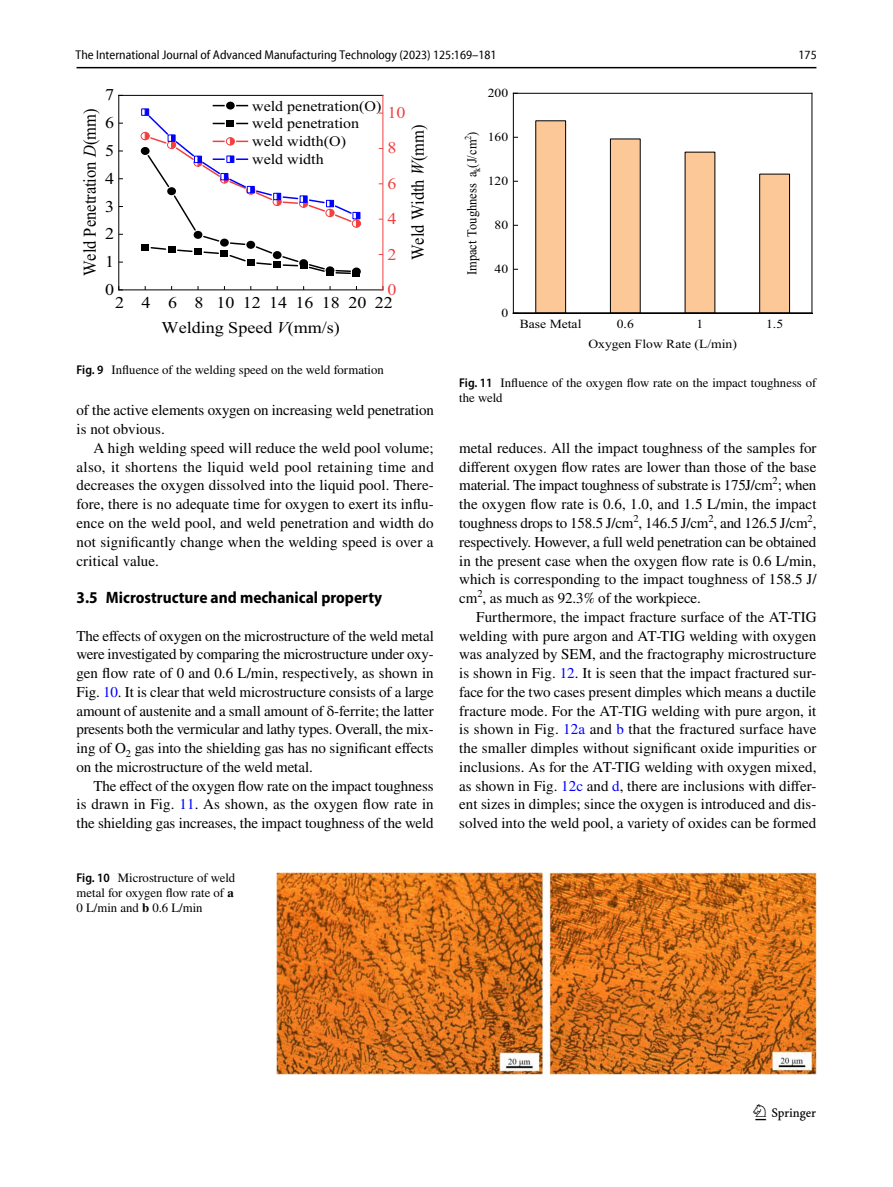
<style>
.page{position:relative;width:893px;height:1187px;background:#fff}
.page>*{position:absolute;margin:0;border:0;box-sizing:border-box;transform-origin:0 0}
.t1{font:22.5px "Springnew Regular 3";color:#000}
.t2{font:18px "Times New Roman 8";color:#000;scale:.91 1}
.t3{font:16.5px "Times New Roman 8";color:#000;scale:1.09 1}
.t4{font:700 semi-condensed 16.5px "Myriad Pro";color:#000}
.t5{font:16.5px "Times New Roman 8";color:#f14040;scale:1.09 1}
.t6{font:15px/18.8px "STIX";letter-spacing:-.005em;color:#000;text-align:justify}
.t7{font:14.55px/17.9px "Times New Roman 8";color:#000;scale:1.09 1}
.t8{font:13.65px "Times New Roman 9";color:#000;scale:.91 1}
.t9{font:12.75px/15px "STIX";color:#000}
.t10{font:semi-condensed 12.75px "Myriad Pro Unic";color:#000}
.t11{font:12.45px "Times New Roman 9";color:#000;scale:1.09 1}
.t12{font:9.3px "Times New Roman 9";color:#000;scale:.91 1}
.s1{font-family:"Times New Roman PS Italic MT5"}
.s2{font-family:"Myriad Pro";font-weight:600;font-stretch:semi-condensed}
.s3{color:#00f}
.s4{font-weight:700}
.s5{font-size:13.65px}
</style>
<div class="page">
<hr style="left:77px;top:67px;width:739px;height:1px;background:#000">
<div style="left:326px;top:269px;width:8px;height:7px;background:#000"></div>
<div style="left:353px;top:270px;width:7px;height:7px;background:#000"></div>
<hr style="left:119px;top:289px;width:264px;height:1px;background:#000">
<hr style="left:118px;top:95px;width:1px;height:195px;background:#000">
<div style="left:226px;top:102px;width:9px;height:8px;background:#000;border-radius:50%"></div>
<svg style="left:141px;top:105px;width:220px;height:170px"></svg>
<hr style="left:119px;top:95px;width:264px;height:1px;background:#000">
<hr style="left:382px;top:95px;width:1px;height:195px;background:#f14040">
<img style="left:276px;top:872px;width:540px;height:201px">
<div style="left:536px;top:121px;width:30px;height:192px;background:#fdc897"></div>
<div style="left:535px;top:120px;width:31px;height:193px;border:1px solid #000"></div>
<div style="left:610px;top:139px;width:30px;height:174px;background:#fdc897"></div>
<div style="left:610px;top:139px;width:30px;height:174px;border:1px solid #000"></div>
<div style="left:685px;top:152px;width:30px;height:161px;background:#fdc897"></div>
<div style="left:760px;top:174px;width:29px;height:139px;background:#fdc897"></div>
<div style="left:759px;top:174px;width:31px;height:139px;border:1px solid #000"></div>
<hr style="left:513px;top:93px;width:299px;height:1px;background:#000">
<hr style="left:513px;top:313px;width:299px;height:1px;background:#000">
<hr style="left:513px;top:93px;width:1px;height:220px;background:#000">
<hr style="left:811px;top:93px;width:1px;height:220px;background:#000">
<p class="t10" style="left:76px;top:50px;width:423px">The International Journal of Advanced Manufacturing Technology (2023) 125:169–181</p>
<p class="t10" style="left:799px;top:50px;width:20px">175</p>
<p class="t3" style="left:105px;top:89px;width:10px">7</p>
<p class="t2" style="left:83px;top:276px;width:186px;rotate:-90deg">W dle noi tar teneP <span class="s1">D</span> m( m )</p>
<p class="t3" style="left:105px;top:117px;width:10px">6</p>
<p class="t3" style="left:105px;top:144px;width:10px">5</p>
<p class="t3" style="left:105px;top:172px;width:10px">4</p>
<p class="t3" style="left:105px;top:200px;width:10px">3</p>
<p class="t3" style="left:105px;top:228px;width:10px">2</p>
<p class="t3" style="left:105px;top:256px;width:10px">1</p>
<p class="t7" style="left:252px;top:98px;width:120px">weld penetration(O) weld penetration weld width(O)<br>weld width</p>
<p class="t5" style="left:387px;top:107px;width:18px">10</p>
<p class="t2" style="left:411px;top:260px;width:150px;rotate:-90deg">Weld Width <span class="s1">W</span>(mm)</p>
<p class="t5" style="left:387px;top:142px;width:10px">8</p>
<p class="t5" style="left:387px;top:177px;width:10px">6</p>
<p class="t5" style="left:387px;top:213px;width:10px">4</p>
<p class="t5" style="left:387px;top:248px;width:10px">2</p>
<p class="t3" style="left:105px;top:283px;width:10px">0</p>
<p class="t5" style="left:387px;top:283px;width:10px">0</p>
<p class="t3" style="left:115px;top:296px;width:256px">2 4 6 8 10121416182022</p>
<p class="t3" style="left:162px;top:322px;width:165px">Welding Speed <span class="s1">V</span>(mm/s)</p>
<p class="t9" style="left:77px;top:362px;width:309px"><span class="s2">Fig. 9</span> Influence of the welding speed on the weld formation</p>
<p class="t6" style="left:77px;top:402px;width:359px">of the active elements oxygen on increasing weld penetration is not obvious.</p>
<p class="t6" style="left:77px;top:439px;width:359px;text-indent:17px">A high welding speed will reduce the weld pool volume; also, it shortens the liquid weld pool retaining time and decreases the oxygen dissolved into the liquid pool. There&shy;fore, there is no adequate time for oxygen to exert its influ&shy;ence on the weld pool, and weld penetration and width do not significantly change when the welding speed is over a critical value.</p>
<p class="t4" style="left:77px;top:588px;width:307px">3.5 Microstructure and mechanical property</p>
<p class="t6" style="left:77px;top:627px;width:359px">The effects of oxygen on the microstructure of the weld metal were investigated by comparing the microstructure under oxy&shy;gen flow rate of 0 and 0.6 L/min, respectively, as shown in Fig. <span class="s3">10</span>. It is clear that weld microstructure consists of a large amount of austenite and a small amount of δ-ferrite; the latter presents both the vermicular and lathy types. Overall, the mix&shy;ing of O<sub>2</sub> gas into the shielding gas has no significant effects on the microstructure of the weld metal.</p>
<p class="t6" style="left:77px;top:777px;width:359px;text-indent:17px">The effect of the oxygen flow rate on the impact toughness is drawn in Fig. <span class="s3">11</span>. As shown, as the oxygen flow rate in the shielding gas increases, the impact toughness of the weld</p>
<p class="t9" style="left:77px;top:871px;width:160px"><span class="s2">Fig. 10</span> Microstructure of weld metal for oxygen flow rate of <span class="s4">a<br></span>0 L/min and <span class="s4">b</span> 0.6 L/min</p>
<p class="t11" style="left:488px;top:88px;width:20px">200</p>
<p class="t12" style="left:465px;top:140px;width:11px;rotate:-90deg">2<span class="s5">)</span></p>
<p class="t8" style="left:467px;top:177px;width:43px;rotate:-90deg">a mc/J(</p>
<p class="t8" style="left:467px;top:275px;width:102px;rotate:-90deg">mI s s enhguoTt cap</p>
<p class="t12" style="left:474px;top:172px;width:6px;rotate:-90deg">k</p>
<p class="t11" style="left:488px;top:132px;width:20px">160</p>
<p class="t11" style="left:488px;top:176px;width:20px">120</p>
<p class="t11" style="left:495px;top:220px;width:14px">80</p>
<p class="t11" style="left:495px;top:264px;width:14px">40</p>
<p class="t11" style="left:501px;top:308px;width:8px">0</p>
<p class="t11" style="left:520px;top:319px;width:58px">Base Metal</p>
<p class="t11" style="left:617px;top:319px;width:17px">0.6</p>
<p class="t11" style="left:697px;top:319px;width:8px">1</p>
<p class="t11" style="left:766px;top:319px;width:17px">1.5</p>
<p class="t11" style="left:588px;top:339px;width:138px">Oxygen Flow Rate (L/min)</p>
<p class="t9" style="left:459px;top:376px;width:359px"><span class="s2">Fig. 11</span> Influence of the oxygen flow rate on the impact toughness of the weld</p>
<p class="t6" style="left:459px;top:439px;width:359px">metal reduces. All the impact toughness of the samples for different oxygen flow rates are lower than those of the base material. The impact toughness of substrate is 175J/cm<sup>2</sup>; when the oxygen flow rate is 0.6, 1.0, and 1.5 L/min, the impact toughness drops to 158.5 J/cm<sup>2</sup>, 146.5 J/cm<sup>2</sup>, and 126.5 J/cm<sup>2</sup>, respectively. However, a full weld penetration can be obtained in the present case when the oxygen flow rate is 0.6 L/min, which is corresponding to the impact toughness of 158.5 J/ cm<sup>2</sup>, as much as 92.3% of the workpiece.</p>
<p class="t6" style="left:459px;top:608px;width:359px;text-indent:17px">Furthermore, the impact fracture surface of the AT-TIG welding with pure argon and AT-TIG welding with oxygen was analyzed by SEM, and the fractography microstructure is shown in Fig. <span class="s3">12</span>. It is seen that the impact fractured sur&shy;face for the two cases present dimples which means a ductile fracture mode. For the AT-TIG welding with pure argon, it is shown in Fig. <span class="s3">12a</span> and <span class="s3">b</span> that the fractured surface have the smaller dimples without significant oxide impurities or inclusions. As for the AT-TIG welding with oxygen mixed, as shown in Fig. <span class="s3">12c</span> and <span class="s3">d</span>, there are inclusions with differ&shy;ent sizes in dimples; since the oxygen is introduced and dis&shy;solved into the weld pool, a variety of oxides can be formed</p>
<h1 class="t1" style="left:755px;top:1104px;width:62px">1 3</h1>
</div>
